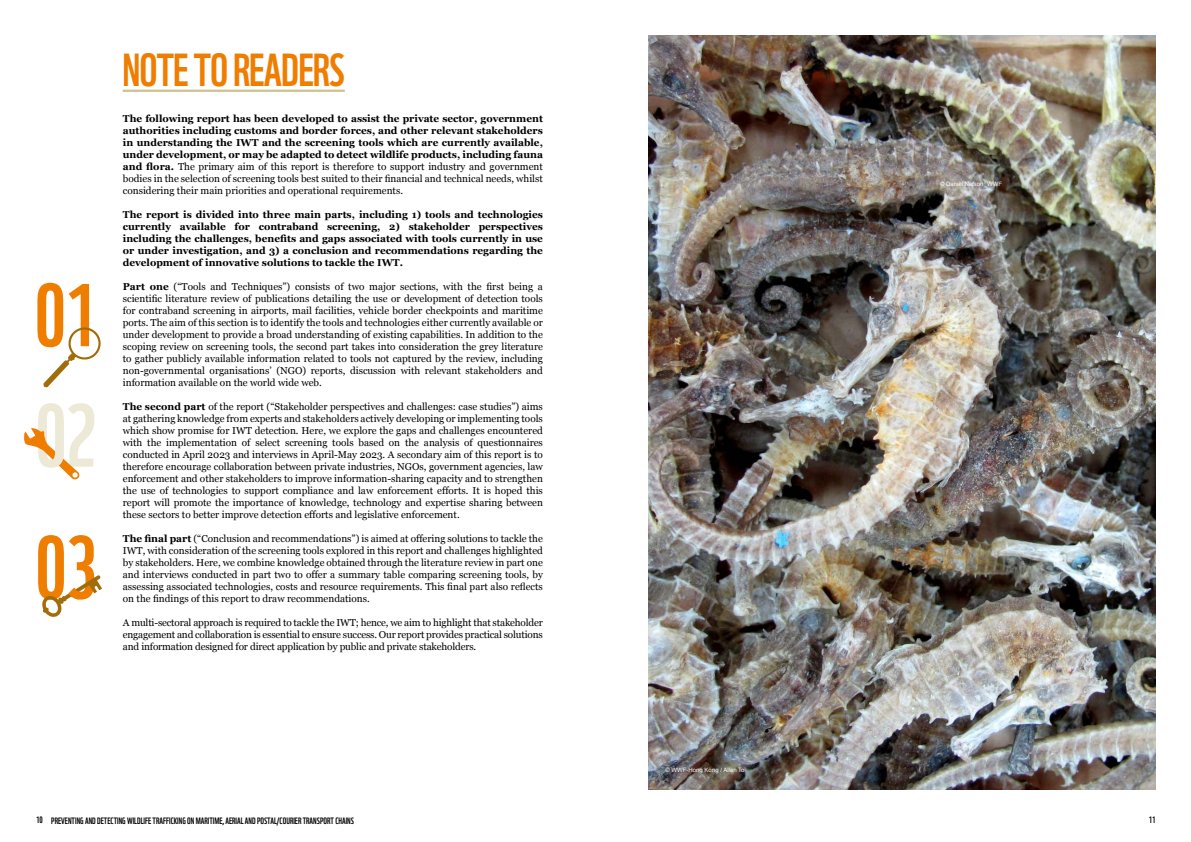
<style>
.page{position:relative;width:1191px;height:842px;background:#fff}
.page>*{position:absolute;margin:0;border:0;box-sizing:border-box;transform-origin:0 0}
.t1{font:86.4px "WWF";color:#ef7d00}
.t2{font:86.4px "WWF";color:#ede9d7}
.t3{font:45px "WWF";letter-spacing:-.02em;color:#ef7d00}
.t4{font:10px/12px "Georgia";color:#000;text-align:justify}
.t5{font:700 10px/12px "Georgia";color:#000;text-align:justify}
.t6{font:9px "WWF";color:#000}
.t7{font:6px "Arial";color:#fff}
.s1{font-weight:400}
.s2{font-weight:700}
</style>
<div class="page">
<hr style="left:123px;top:90px;width:222px;height:2px;background:#cec290">
<svg style="left:43px;top:327px;width:58px;height:60px"></svg>
<svg style="left:42px;top:575px;width:60px;height:42px"></svg>
<svg style="left:24px;top:428px;width:55px;height:52px"></svg>
<img style="left:648px;top:35px;width:508px;height:754px">
<h1 class="t1" style="left:34px;top:248px;width:64px">01</h1>
<h1 class="t2" style="left:35px;top:368px;width:64px">02</h1>
<h1 class="t1" style="left:35px;top:500px;width:64px">03</h1>
<h2 class="t3" style="left:123px;top:35px;width:224px">NOTE TO READERS</h2>
<p class="t5" style="left:123px;top:112px;width:421px">The following report has been developed to assist the private sector, government authorities including customs and border forces, and other relevant stakeholders in understanding the IWT and the screening tools which are currently available, under development, or may be adapted to detect wildlife products, including fauna and flora. <span class="s1">The primary aim of this report is therefore to support industry and government bodies in the selection of screening tools best suited to their financial and technical needs, whilst considering their main priorities and operational requirements.</span></p>
<p class="t5" style="left:123px;top:208px;width:421px">The report is divided into three main parts, including 1) tools and technologies currently available for contraband screening, 2) stakeholder perspectives including the challenges, benefits and gaps associated with tools currently in use or under investigation, and 3) a conclusion and recommendations regarding the development of innovative solutions to tackle the IWT.</p>
<p class="t4" style="left:123px;top:281px;width:421px"><span class="s2">Part one</span> (“Tools and Techniques”) consists of two major sections, with the first being a scientific literature review of publications detailing the use or development of detection tools for contraband screening in airports, mail facilities, vehicle border checkpoints and maritime ports. The aim of this section is to identify the tools and technologies either currently available or under development to provide a broad understanding of existing capabilities. In addition to the scoping review on screening tools, the second part takes into consideration the grey literature to gather publicly available information related to tools not captured by the review, including non-governmental organisations’ (NGO) reports, discussion with relevant stakeholders and information available on the world wide web.</p>
<p class="t4" style="left:123px;top:401px;width:421px"><span class="s2">The second part</span> of the report (“Stakeholder perspectives and challenges: case studies”) aims at gathering knowledge from experts and stakeholders actively developing or implementing tools which show promise for IWT detection. Here, we explore the gaps and challenges encountered with the implementation of select screening tools based on the analysis of questionnaires conducted in April 2023 and interviews in April-May 2023. A secondary aim of this report is to therefore encourage collaboration between private industries, NGOs, government agencies, law enforcement and other stakeholders to improve information-sharing capacity and to strengthen the use of technologies to support compliance and law enforcement efforts. It is hoped this report will promote the importance of knowledge, technology and expertise sharing between these sectors to better improve detection efforts and legislative enforcement.</p>
<p class="t4" style="left:123px;top:533px;width:421px"><span class="s2">The final part</span> (“Conclusion and recommendations”) is aimed at offering solutions to tackle the IWT, with consideration of the screening tools explored in this report and challenges highlighted by stakeholders. Here, we combine knowledge obtained through the literature review in part one and interviews conducted in part two to offer a summary table comparing screening tools, by assessing associated technologies, costs and resource requirements. This final part also reflects on the findings of this report to draw recommendations.</p>
<p class="t4" style="left:123px;top:617px;width:421px">A multi-sectoral approach is required to tackle the IWT; hence, we aim to highlight that stakeholder engagement and collaboration is essential to ensure success. Our report provides practical solutions and information designed for direct application by public and private stakeholders.</p>
<p class="t7" style="left:665px;top:766px;width:81px">© WWF-Hong Kong / Allen To</p>
<p class="t7" style="left:940px;top:180px;width:63px">© Daniël Nelson_WWF</p>
<p class="t6" style="left:36px;top:814px;width:319px">10 PREVENTING AND DETECTING WILDLIFE TRAFFICKING ON MARITIME, AERIAL AND POSTAL/COURIER TRANSPORT CHAINS</p>
<p class="t6" style="left:1148px;top:813px;width:8px">11</p>
</div>
